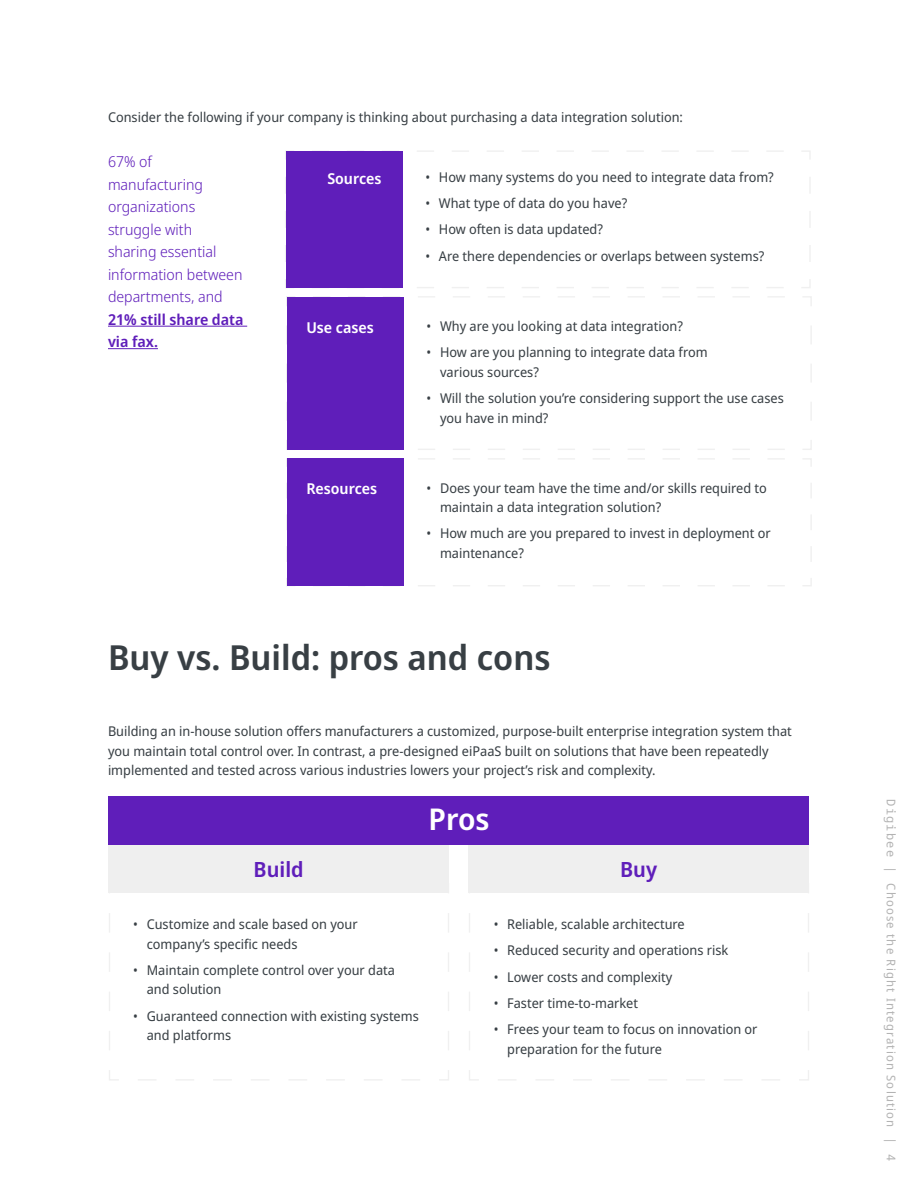
<style>
.page{position:relative;width:918px;height:1188px;background:#fff}
.page>*{position:absolute;margin:0;border:0;box-sizing:border-box;transform-origin:0 0}
.t1{font:600 34.5px "Noto Sans Display";color:#383f44}
.t2{font:600 30px "Noto Sans Display";color:#fff}
.t3{font:600 21px "Noto Sans Display";color:#5f1eba}
.t4{font:300 15px/22.5px "Noto Sans Display";color:#5f1eba}
.t5{font:600 15px "Noto Sans Display";color:#fff}
.t6{font:13.5px/19.5px "Noto Sans Display";color:#383f44}
.t7{font:12px "Noto Sans Display";letter-spacing:.1em;color:#b3b3b3}
.s1{font-weight:600}
.s2{font-family:"Noto Sans Mono"}
</style>
<div class="page">
<svg style="left:285px;top:151px;width:526px;height:137px"></svg>
<svg style="left:286px;top:296px;width:526px;height:154px"></svg>
<svg style="left:286px;top:458px;width:526px;height:128px"></svg>
<div style="left:286px;top:151px;width:116px;height:137px;background:#5f1eba"></div>
<div style="left:287px;top:297px;width:116px;height:152px;background:#5f1eba"></div>
<div style="left:287px;top:459px;width:116px;height:127px;background:#5f1eba"></div>
<hr style="left:108px;top:326px;width:139px;height:1px;background:#5f1eba">
<hr style="left:108px;top:348px;width:50px;height:1px;background:#5f1eba">
<svg style="left:108px;top:882px;width:341px;height:198px"></svg>
<svg style="left:468px;top:882px;width:341px;height:198px"></svg>
<div style="left:109px;top:844px;width:340px;height:49px;background:#efefef"></div>
<div style="left:469px;top:844px;width:340px;height:49px;background:#efefef"></div>
<div style="left:109px;top:796px;width:700px;height:49px;background:#5f1eba"></div>
<p class="t6" style="left:108px;top:108px;width:577px">Consider the following if your company is thinking about purchasing a data integration solution:</p>
<p class="t4" style="left:108px;top:151px;width:137px">67% of manufacturing organizations struggle with sharing essential information between departments, and<br><span class="s1">21% still share data via fax.</span></p>
<p class="t5" style="left:327px;top:168px;width:56px">Sources</p>
<p class="t6" style="left:425px;top:168px;width:350px">• How many systems do you need to integrate data from?</p>
<p class="t6" style="left:425px;top:194px;width:203px">• What type of data do you have?</p>
<p class="t6" style="left:425px;top:220px;width:179px">• How often is data updated?</p>
<p class="t6" style="left:425px;top:246px;width:340px">• Are there dependencies or overlaps between systems?</p>
<p class="t5" style="left:306px;top:317px;width:69px">Use cases</p>
<p class="t6" style="left:427px;top:317px;width:258px">• Why are you looking at data integration?</p>
<p class="t6" style="left:440px;top:343px;width:269px;text-indent:-14px">• How are you planning to integrate data from various sources?</p>
<p class="t6" style="left:440px;top:389px;width:345px;text-indent:-14px">• Will the solution you’re considering support the use cases you have in mind?</p>
<p class="t5" style="left:306px;top:478px;width:72px">Resources</p>
<p class="t6" style="left:440px;top:478px;width:328px;text-indent:-14px">• Does your team have the time and/or skills required to maintain a data integration solution?</p>
<p class="t6" style="left:440px;top:524px;width:332px;text-indent:-14px">• How much are you prepared to invest in deployment or maintenance?</p>
<p class="t1" style="left:108px;top:633px;width:444px">Buy vs. Build: pros and cons</p>
<p class="t6" style="left:108px;top:722px;width:685px">Building an in-house solution offers manufacturers a customized, purpose-built enterprise integration system that you maintain total control over. In contrast, a pre-designed eiPaaS built on solutions that have been repeatedly implemented and tested across various industries lowers your project’s risk and complexity.</p>
<p class="t2" style="left:428px;top:798px;width:63px">Pros</p>
<p class="t3" style="left:254px;top:855px;width:51px">Build</p>
<p class="t3" style="left:620px;top:855px;width:39px">Buy</p>
<p class="t6" style="left:147px;top:915px;width:213px;text-indent:-14px">• Customize and scale based on your company’s specific needs</p>
<p class="t6" style="left:147px;top:961px;width:250px;text-indent:-14px">• Maintain complete control over your data and solution</p>
<p class="t6" style="left:147px;top:1006px;width:274px;text-indent:-14px">• Guaranteed connection with existing systems and platforms</p>
<p class="t6" style="left:494px;top:915px;width:193px">• Reliable, scalable architecture</p>
<p class="t6" style="left:494px;top:941px;width:236px">• Reduced security and operations risk</p>
<p class="t6" style="left:494px;top:967px;width:180px">• Lower costs and complexity</p>
<p class="t6" style="left:494px;top:994px;width:146px">• Faster time-to-market</p>
<p class="t6" style="left:507px;top:1020px;width:252px;text-indent:-14px">• Frees your team to focus on innovation or preparation for the future</p>
<p class="t7" style="left:900px;top:799px;width:363px;rotate:90deg"><span class="s2">Digibee |</span> Choose the Right Integration Solution <span class="s2">| 4</span></p>
</div>
